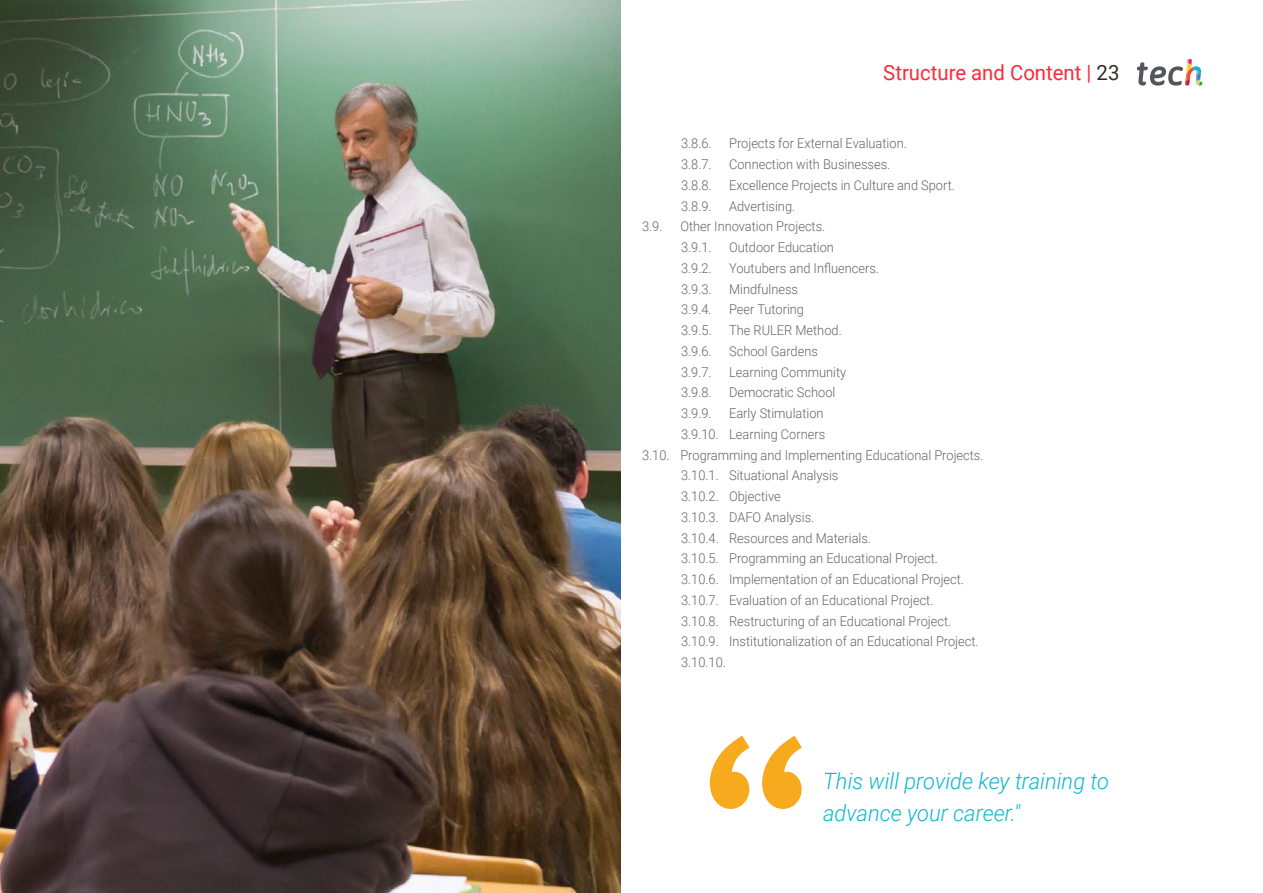
<style>
.page{position:relative;width:1263px;height:893px;background:#fff}
.page>*{position:absolute;margin:0;border:0;box-sizing:border-box;transform-origin:0 0}
.t1{font:italic 300 22.5px/31.5px "Roboto";color:#0fb6cf}
.t2{font:21px "Roboto";color:#ff293a}
.t3{font:300 13.5px/20.7px "Roboto";color:#61646a;scale:.95 1}
.s1{color:#312e20}
</style>
<div class="page">
<svg style="left:1137px;top:59px;width:65px;height:27px"></svg>
<svg style="left:710px;top:736px;width:92px;height:73px"></svg>
<img style="left:0;top:0;width:621px;height:893px">
<h2 class="t2" style="left:883px;top:57px;width:238px">Structure and Content | <span class="s1">23</span></h2>
<p class="t3" style="left:681px;top:133px;width:34px">3.8.6.</p>
<p class="t3" style="left:729px;top:133px;width:188px">Projects for External Evaluation.</p>
<p class="t3" style="left:681px;top:153px;width:34px">3.8.7.</p>
<p class="t3" style="left:729px;top:153px;width:171px">Connection with Businesses.</p>
<p class="t3" style="left:681px;top:174px;width:34px">3.8.8.</p>
<p class="t3" style="left:729px;top:174px;width:239px">Excellence Projects in Culture and Sport.</p>
<p class="t3" style="left:681px;top:195px;width:34px">3.8.9.</p>
<p class="t3" style="left:729px;top:195px;width:71px">Advertising.</p>
<p class="t3" style="left:642px;top:216px;width:23px">3.9.</p>
<p class="t3" style="left:680px;top:216px;width:154px">Other Innovation Projects.<br>3.9.1.</p>
<p class="t3" style="left:729px;top:236px;width:112px">Outdoor Education</p>
<p class="t3" style="left:681px;top:257px;width:34px">3.9.2.</p>
<p class="t3" style="left:729px;top:257px;width:159px">Youtubers and Influencers.</p>
<p class="t3" style="left:681px;top:278px;width:34px">3.9.3.</p>
<p class="t3" style="left:729px;top:278px;width:74px">Mindfulness</p>
<p class="t3" style="left:681px;top:299px;width:34px">3.9.4.</p>
<p class="t3" style="left:729px;top:299px;width:80px">Peer Tutoring</p>
<p class="t3" style="left:681px;top:319px;width:34px">3.9.5.</p>
<p class="t3" style="left:729px;top:319px;width:120px">The RULER Method.</p>
<p class="t3" style="left:681px;top:340px;width:34px">3.9.6.</p>
<p class="t3" style="left:729px;top:340px;width:95px">School Gardens</p>
<p class="t3" style="left:681px;top:361px;width:34px">3.9.7.</p>
<p class="t3" style="left:729px;top:361px;width:125px">Learning Community</p>
<p class="t3" style="left:681px;top:382px;width:34px">3.9.8.</p>
<p class="t3" style="left:729px;top:382px;width:113px">Democratic School</p>
<p class="t3" style="left:681px;top:402px;width:34px">3.9.9.</p>
<p class="t3" style="left:729px;top:402px;width:101px">Early Stimulation</p>
<p class="t3" style="left:681px;top:423px;width:153px">3.9.10. Learning Corners</p>
<p class="t3" style="left:642px;top:444px;width:361px">3.10. Programming and Implementing Educational Projects.</p>
<p class="t3" style="left:681px;top:465px;width:167px">3.10.1. Situational Analysis</p>
<p class="t3" style="left:681px;top:485px;width:106px">3.10.2. Objective</p>
<p class="t3" style="left:681px;top:506px;width:142px">3.10.3. DAFO Analysis.</p>
<p class="t3" style="left:681px;top:527px;width:201px">3.10.4. Resources and Materials.</p>
<p class="t3" style="left:681px;top:548px;width:272px">3.10.5. Programming an Educational Project.</p>
<p class="t3" style="left:681px;top:568px;width:299px">3.10.6. Implementation of an Educational Project.</p>
<p class="t3" style="left:681px;top:589px;width:267px">3.10.7. Evaluation of an Educational Project.</p>
<p class="t3" style="left:681px;top:610px;width:286px">3.10.8. Restructuring of an Educational Project.</p>
<p class="t3" style="left:681px;top:631px;width:315px">3.10.9. Institutionalization of an Educational Project.</p>
<p class="t3" style="left:681px;top:651px;width:49px">3.10.10.</p>
<h1 class="t1" style="left:823px;top:765px;width:287px">This will provide key training to advance your career."</h1>
</div>
